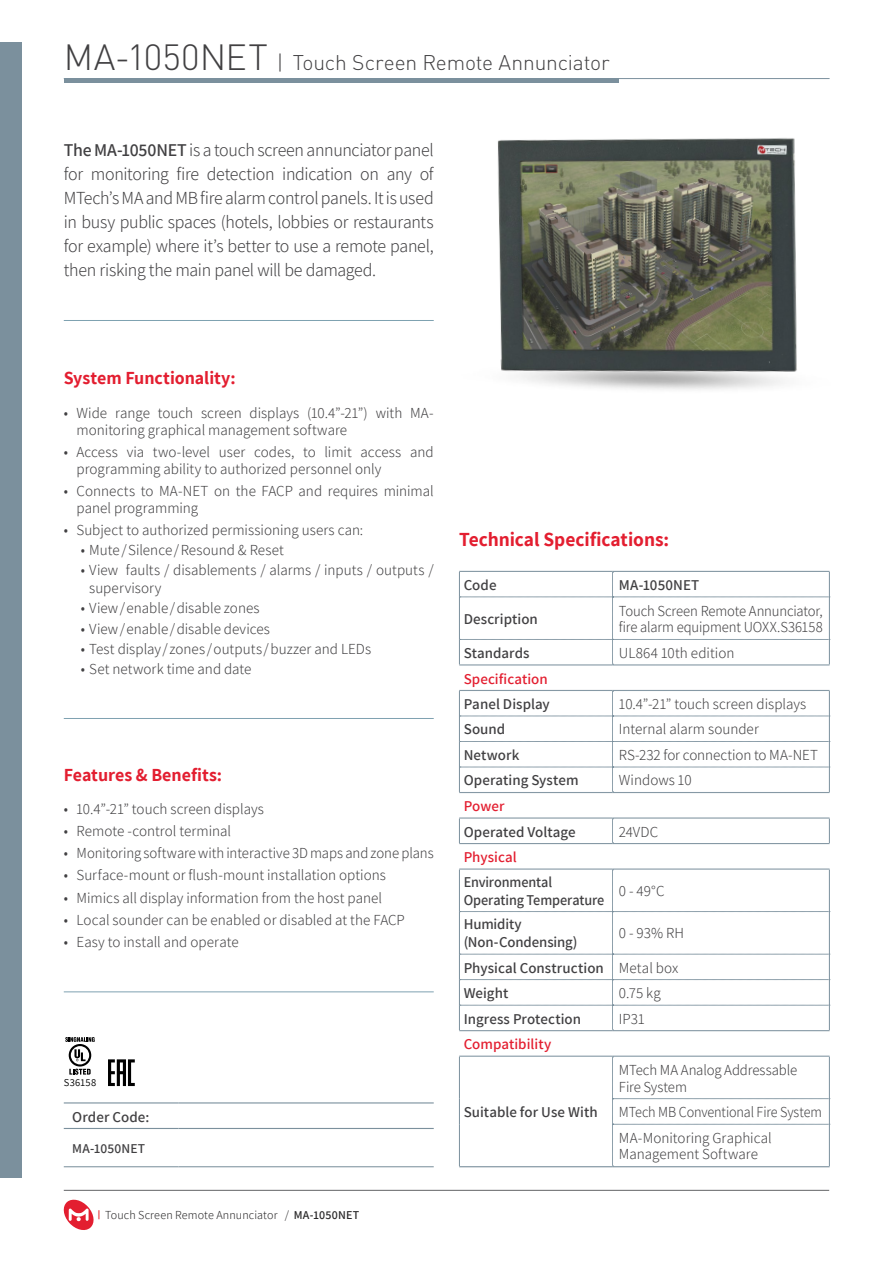
<style>
.page{position:relative;width:893px;height:1263px;background:#fff}
.page>*{position:absolute;margin:0;border:0;box-sizing:border-box;transform-origin:0 0}
.t1{font:300 21px "DIN Pro";letter-spacing:-.01em;color:#414042}
.רגיל{font:700 19.5px "Assistant";letter-spacing:-.005em;color:#e31e30}
.רגיל-2{font:300 18px/24px "Assistant";letter-spacing:-.02em;color:#414042;text-align:justify}
.רגיל-3{font:700 18px "Assistant";color:#e31e30}
.רגיל-4{font:300 15px/17.2px "Assistant";color:#414042}
.רגיל-5{font:600 15px "Assistant";color:#414042}
.רגיל-6{font:600 15px "Assistant";color:#e31e30}
.רגיל-7{font:600 15px/18px "Assistant";color:#414042;scale:.95 1}
.רגיל-8{font:300 15px "Assistant";color:#414042;scale:.94 1}
.רגיל-9{font:600 13.5px "Assistant";letter-spacing:.015em;color:#414042}
.sub_head{font:300 12px "Assistant";letter-spacing:.01em;color:#292829}
.sub_head-2{font:10.5px "Assistant";letter-spacing:.03em;color:#000}
.s1{font-size:36px}
.s2{font-weight:600}
</style>
<div class="page">
<div style="left:0;top:43px;width:21px;height:1135px;background:#7b909d"></div>
<hr style="left:64px;top:1190px;width:765px;height:1px;background:#636466">
<img style="left:438px;top:82px;width:359px;height:308px">
<hr style="left:64px;top:718px;width:370px;height:1px;background:#7fa2b1">
<hr style="left:64px;top:991px;width:370px;height:1px;background:#7fa2b1">
<hr style="left:64px;top:320px;width:370px;height:1px;background:#7fa2b1">
<hr style="left:459px;top:571px;width:153px;height:1px;background:#8699a5">
<hr style="left:612px;top:571px;width:218px;height:1px;background:#8699a5">
<hr style="left:459px;top:792px;width:153px;height:1px;background:#8699a5">
<hr style="left:612px;top:792px;width:218px;height:1px;background:#8699a5">
<hr style="left:459px;top:817px;width:153px;height:2px;background:#8699a5">
<hr style="left:612px;top:817px;width:218px;height:2px;background:#8699a5">
<svg style="left:459px;top:819px;width:1px;height:24px"></svg>
<svg style="left:829px;top:819px;width:1px;height:24px"></svg>
<hr style="left:459px;top:690px;width:153px;height:1px;background:#8699a5">
<hr style="left:612px;top:690px;width:218px;height:1px;background:#8699a5">
<hr style="left:459px;top:843px;width:153px;height:1px;background:#8699a5">
<hr style="left:612px;top:843px;width:218px;height:1px;background:#8699a5">
<hr style="left:459px;top:868px;width:153px;height:2px;background:#8699a5">
<hr style="left:612px;top:868px;width:218px;height:2px;background:#8699a5">
<hr style="left:459px;top:1055px;width:153px;height:2px;background:#8699a5">
<hr style="left:612px;top:1055px;width:218px;height:2px;background:#8699a5">
<hr style="left:459px;top:1057px;width:1px;height:42px;background:#7b909d">
<svg style="left:459px;top:1099px;width:1px;height:25px"></svg>
<hr style="left:459px;top:1124px;width:1px;height:42px;background:#7b909d">
<hr style="left:459px;top:1166px;width:153px;height:1px;background:#7b909d">
<svg style="left:459px;top:572px;width:371px;height:93px"></svg>
<svg style="left:459px;top:691px;width:371px;height:101px"></svg>
<svg style="left:612px;top:818px;width:1px;height:25px"></svg>
<svg style="left:459px;top:869px;width:371px;height:162px"></svg>
<svg style="left:612px;top:1057px;width:218px;height:110px"></svg>
<hr style="left:64px;top:78px;width:766px;height:1px;background:#7b909d">
<hr style="left:64px;top:78px;width:555px;height:4px;background:#7b909d">
<hr style="left:64px;top:1102px;width:115px;height:1px;background:#7b909d">
<hr style="left:179px;top:1102px;width:255px;height:1px;background:#7b909d">
<hr style="left:64px;top:1128px;width:115px;height:1px;background:#7b909d">
<hr style="left:179px;top:1128px;width:255px;height:1px;background:#7b909d">
<hr style="left:64px;top:1166px;width:115px;height:1px;background:#8699a5">
<hr style="left:179px;top:1166px;width:255px;height:1px;background:#8699a5">
<svg style="left:108px;top:1059px;width:27px;height:27px"></svg>
<svg style="left:65px;top:1037px;width:30px;height:38px"></svg>
<svg style="left:63px;top:1199px;width:31px;height:31px"></svg>
<p class="t1" style="left:64px;top:48px;width:547px"><span class="s1">MA-1050NET</span> | Touch Screen Remote Annunciator</p>
<p class="רגיל-2" style="left:64px;top:137px;width:371px"><span class="s2">The MA-1050NET</span> is a touch screen annunciator panel for monitoring fire detection indication on any of MTech’sMAandMBfire alarmcontrolpanels. Itisused in busy public spaces (hotels, lobbies or restaurants for example) where it’s better to use a remote panel, then risking the main panel will be damaged.</p>
<p class="רגיל-3" style="left:64px;top:365px;width:173px">System Functionality:</p>
<p class="רגיל-4" style="left:77px;top:403px;width:359px;text-indent:-13px">• Wide range touch screen displays (10.4”-21”) with MA&shy;monitoring graphical management software</p>
<p class="רגיל-4" style="left:77px;top:442px;width:359px;text-indent:-13px">• Access via two-level user codes, to limit access and programming ability to authorized personnel only</p>
<p class="רגיל-4" style="left:77px;top:481px;width:359px;text-indent:-13px">• Connects to MA-NET on the FACP and requires minimal panel programming</p>
<p class="רגיל-4" style="left:64px;top:521px;width:301px">• Subject to authorized permissioning users can:</p>
<p class="רגיל-4" style="left:81px;top:541px;width:205px">• Mute/Silence/Resound &amp; Reset</p>
<p class="רגיל-4" style="left:89px;top:561px;width:346px;line-height:18px;text-indent:-9px">• View faults / disablements / alarms / inputs / outputs / supervisory</p>
<p class="רגיל-4" style="left:81px;top:599px;width:180px">• View/enable/disable zones</p>
<p class="רגיל-4" style="left:81px;top:619px;width:191px">• View/enable/disable devices</p>
<p class="רגיל-4" style="left:81px;top:639px;width:292px">• Test display/zones/outputs/buzzer and LEDs</p>
<p class="רגיל-4" style="left:81px;top:659px;width:172px">• Set network time and date</p>
<p class="רגיל-3" style="left:64px;top:763px;width:160px">Features &amp; Benefits:</p>
<p class="רגיל-4" style="left:64px;top:799px;width:202px">• 10.4”-21” touch screen displays</p>
<p class="רגיל-4" style="left:64px;top:821px;width:169px">• Remote -control terminal</p>
<p class="רגיל-4" style="left:64px;top:844px;width:371px">• Monitoring softwarewith interactive 3D maps and zone plans</p>
<p class="רגיל-4" style="left:64px;top:866px;width:324px">• Surface-mount or flush-mount installation options</p>
<p class="רגיל-4" style="left:64px;top:888px;width:320px">• Mimics all display information from the host panel</p>
<p class="רגיל-4" style="left:64px;top:910px;width:343px">• Local sounder can be enabled or disabled at the FACP</p>
<p class="רגיל-4" style="left:64px;top:933px;width:176px">• Easy to install and operate</p>
<p class="sub_head-2" style="left:64px;top:1075px;width:34px">S36158</p>
<p class="רגיל-5" style="left:72px;top:1106px;width:79px">Order Code:</p>
<p class="רגיל-9" style="left:72px;top:1139px;width:75px">MA-1050NET</p>
<p class="sub_head" style="left:98px;top:1207px;width:263px"><sup>|</sup> Touch Screen Remote Annunciator / <span class="s2">MA-1050NET</span></p>
<p class="רגיל" style="left:459px;top:526px;width:211px">Technical Specifications:</p>
<p class="רגיל-5" style="left:464px;top:575px;width:34px">Code</p>
<p class="רגיל-5" style="left:619px;top:575px;width:82px">MA-1050NET</p>
<p class="רגיל-5" style="left:464px;top:608px;width:76px">Description</p>
<p class="רגיל-4" style="left:619px;top:601px;width:205px;line-height:16.5px">Touch Screen Remote Annunciator, fire alarm equipment UOXX.S36158</p>
<p class="רגיל-5" style="left:464px;top:642px;width:67px">Standards</p>
<p class="רגיל-4" style="left:619px;top:643px;width:117px">UL864 10th edition</p>
<p class="רגיל-6" style="left:464px;top:668px;width:86px">Specification</p>
<p class="רגיל-5" style="left:464px;top:694px;width:88px">Panel Display</p>
<p class="רגיל-4" style="left:619px;top:695px;width:189px">10.4”-21” touch screen displays</p>
<p class="רגיל-5" style="left:464px;top:719px;width:43px">Sound</p>
<p class="רגיל-4" style="left:619px;top:720px;width:141px">Internal alarm sounder</p>
<p class="רגיל-5" style="left:464px;top:744px;width:57px">Network</p>
<p class="רגיל-4" style="left:619px;top:745px;width:201px">RS-232 for connection to MA-NET</p>
<p class="רגיל-5" style="left:464px;top:770px;width:117px">Operating System</p>
<p class="רגיל-4" style="left:619px;top:771px;width:74px">Windows 10</p>
<p class="רגיל-6" style="left:464px;top:796px;width:42px">Power</p>
<p class="רגיל-5" style="left:464px;top:821px;width:113px">Operated Voltage</p>
<p class="רגיל-4" style="left:619px;top:822px;width:41px">24VDC</p>
<p class="רגיל-6" style="left:464px;top:847px;width:55px">Physical</p>
<p class="רגיל-7" style="left:464px;top:872px;width:150px">Environmental<br>Operating Temperature</p>
<p class="רגיל-4" style="left:619px;top:882px;width:47px">0 - 49°C</p>
<p class="רגיל-5" style="left:464px;top:914px;width:60px">Humidity</p>
<p class="רגיל-5" style="left:464px;top:932px;width:115px">(Non-Condensing)</p>
<p class="רגיל-4" style="left:619px;top:924px;width:67px">0-93%RH</p>
<p class="רגיל-5" style="left:464px;top:957px;width:142px">Physical Construction</p>
<p class="רגיל-4" style="left:619px;top:958px;width:61px">Metal box</p>
<p class="רגיל-5" style="left:464px;top:983px;width:46px">Weight</p>
<p class="רגיל-4" style="left:619px;top:984px;width:43px">0.75 kg</p>
<p class="רגיל-5" style="left:464px;top:1008px;width:119px">Ingress Protection</p>
<p class="רגיל-4" style="left:619px;top:1009px;width:27px">IP31</p>
<p class="רגיל-6" style="left:464px;top:1034px;width:89px">Compatibility</p>
<p class="רגיל-5" style="left:464px;top:1102px;width:135px">Suitable for Use With</p>
<p class="רגיל-4" style="left:619px;top:1060px;width:180px">MTech MA Analog Addressable</p>
<p class="רגיל-4" style="left:619px;top:1077px;width:70px">Fire System</p>
<p class="רגיל-8" style="left:619px;top:1102px;width:218px">MTech MB Conventional Fire System</p>
<p class="רגיל-4" style="left:619px;top:1129px;width:154px;line-height:16.5px">MA-Monitoring Graphical<br>Management Software</p>
</div>
